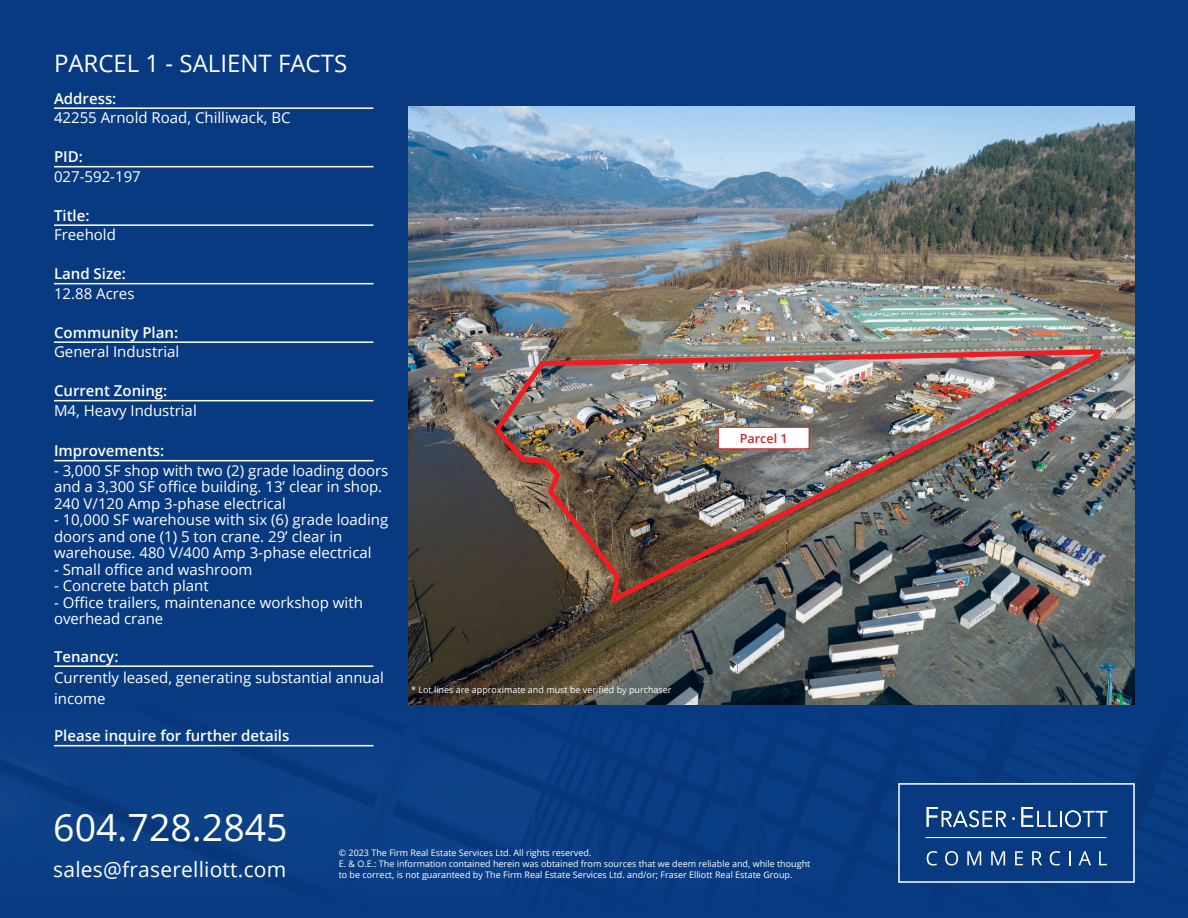
<style>
.page{position:relative;width:1188px;height:918px;background:#083a82}
.page>*{position:absolute;margin:0;border:0;box-sizing:border-box;transform-origin:0 0}
.t1{font:37.5px "Open Sans";color:#fff}
.t2{font:24px "Open Sans";color:#fff}
.t3{font:21px "Open Sans";letter-spacing:.01em;color:#fff}
.t4{font:15px/16.5px "Open Sans";color:#fff}
.t5{font:600 15px "Open Sans";color:#fff}
.t6{font:600 12.45px "Open Sans";color:#d1232a}
.t7{font:9px/10.8px "Open Sans";color:#fff}
</style>
<div class="page">
<div style="left:898px;top:783px;width:237px;height:100px;background:#083a82;border:2px solid #fff"></div>
<svg style="left:927px;top:807px;width:79px;height:20px"></svg>
<svg style="left:1021px;top:807px;width:86px;height:20px"></svg>
<svg style="left:927px;top:851px;width:10px;height:15px"></svg>
<svg style="left:945px;top:851px;width:13px;height:15px"></svg>
<svg style="left:967px;top:851px;width:14px;height:14px"></svg>
<svg style="left:991px;top:851px;width:14px;height:14px"></svg>
<svg style="left:1015px;top:851px;width:8px;height:14px"></svg>
<svg style="left:1032px;top:851px;width:10px;height:14px"></svg>
<svg style="left:1050px;top:851px;width:10px;height:15px"></svg>
<svg style="left:1069px;top:851px;width:2px;height:14px"></svg>
<svg style="left:1079px;top:851px;width:12px;height:14px"></svg>
<svg style="left:1099px;top:851px;width:8px;height:14px"></svg>
<hr style="left:925px;top:837px;width:181px;height:1px;background:#fff">
<hr style="left:54px;top:107px;width:320px;height:2px;background:#fff">
<hr style="left:54px;top:166px;width:320px;height:1px;background:#fff">
<hr style="left:54px;top:224px;width:320px;height:2px;background:#fff">
<hr style="left:54px;top:283px;width:320px;height:1px;background:#fff">
<hr style="left:54px;top:341px;width:320px;height:2px;background:#fff">
<hr style="left:54px;top:400px;width:320px;height:1px;background:#fff">
<hr style="left:54px;top:460px;width:320px;height:1px;background:#fff">
<hr style="left:54px;top:665px;width:320px;height:2px;background:#fff">
<hr style="left:54px;top:745px;width:320px;height:1px;background:#fff">
<img style="left:409px;top:106px;width:726px;height:599px">
<img style="left:490px;top:345px;width:615px;height:263px">
<div style="left:718px;top:427px;width:91px;height:22px;background:#fff"></div>
<div style="left:718px;top:427px;width:92px;height:22px;border:1px solid #d1232a"></div>
<p class="t2" style="left:54px;top:47px;width:295px">PARCEL 1 - SALIENT FACTS</p>
<p class="t5" style="left:54px;top:88px;width:64px">Address:</p>
<p class="t4" style="left:54px;top:109px;width:238px">42255 Arnold Road, Chilliwack, BC</p>
<p class="t5" style="left:54px;top:146px;width:30px">PID:</p>
<p class="t4" style="left:54px;top:168px;width:88px">027-592-197</p>
<p class="t5" style="left:54px;top:205px;width:37px">Title:</p>
<p class="t4" style="left:54px;top:226px;width:63px">Freehold</p>
<p class="t5" style="left:54px;top:263px;width:73px">Land Size:</p>
<p class="t4" style="left:54px;top:285px;width:82px">12.88 Acres</p>
<p class="t5" style="left:54px;top:322px;width:126px">Community Plan:</p>
<p class="t4" style="left:54px;top:343px;width:127px">General Industrial</p>
<p class="t5" style="left:54px;top:380px;width:115px">Current Zoning:</p>
<p class="t4" style="left:54px;top:402px;width:144px">M4, Heavy Industrial</p>
<p class="t5" style="left:54px;top:440px;width:112px">Improvements:</p>
<p class="t4" style="left:54px;top:462px;width:336px">- 3,000 SF shop with two (2) grade loading doors and a 3,300 SF office building. 13’ clear in shop.<br>240 V/120 Amp 3-phase electrical</p>
<p class="t4" style="left:54px;top:511px;width:336px">- 10,000 SF warehouse with six (6) grade loading doors and one (1) 5 ton crane. 29’ clear in warehouse. 480 V/400 Amp 3-phase electrical</p>
<p class="t4" style="left:54px;top:561px;width:200px">- Small office and washroom</p>
<p class="t4" style="left:54px;top:577px;width:156px">- Concrete batch plant</p>
<p class="t4" style="left:54px;top:594px;width:310px">- Office trailers, maintenance workshop with overhead crane</p>
<p class="t5" style="left:54px;top:646px;width:66px">Tenancy:</p>
<p class="t4" style="left:54px;top:666px;width:331px;line-height:21px">Currently leased, generating substantial annual income</p>
<p class="t5" style="left:54px;top:725px;width:237px">Please inquire for further details</p>
<p class="t7" style="left:411px;top:684px;width:262px">* Lot lines are approximate and must be verified by purchaser</p>
<p class="t6" style="left:740px;top:430px;width:49px">Parcel 1</p>
<p class="t1" style="left:53px;top:801px;width:236px">604.728.2845</p>
<p class="t3" style="left:53px;top:855px;width:235px">sales@fraserelliott.com</p>
<p class="t7" style="left:339px;top:848px;width:254px">© 2023 The Firm Real Estate Services Ltd. All rights reserved.</p>
<p class="t7" style="left:339px;top:858px;width:473px">E. &amp; O.E.: The information contained herein was obtained from sources that we deem reliable and, while thought to be correct, is not guaranteed by The Firm Real Estate Services Ltd. and/or; Fraser Elliott Real Estate Group.</p>
</div>
